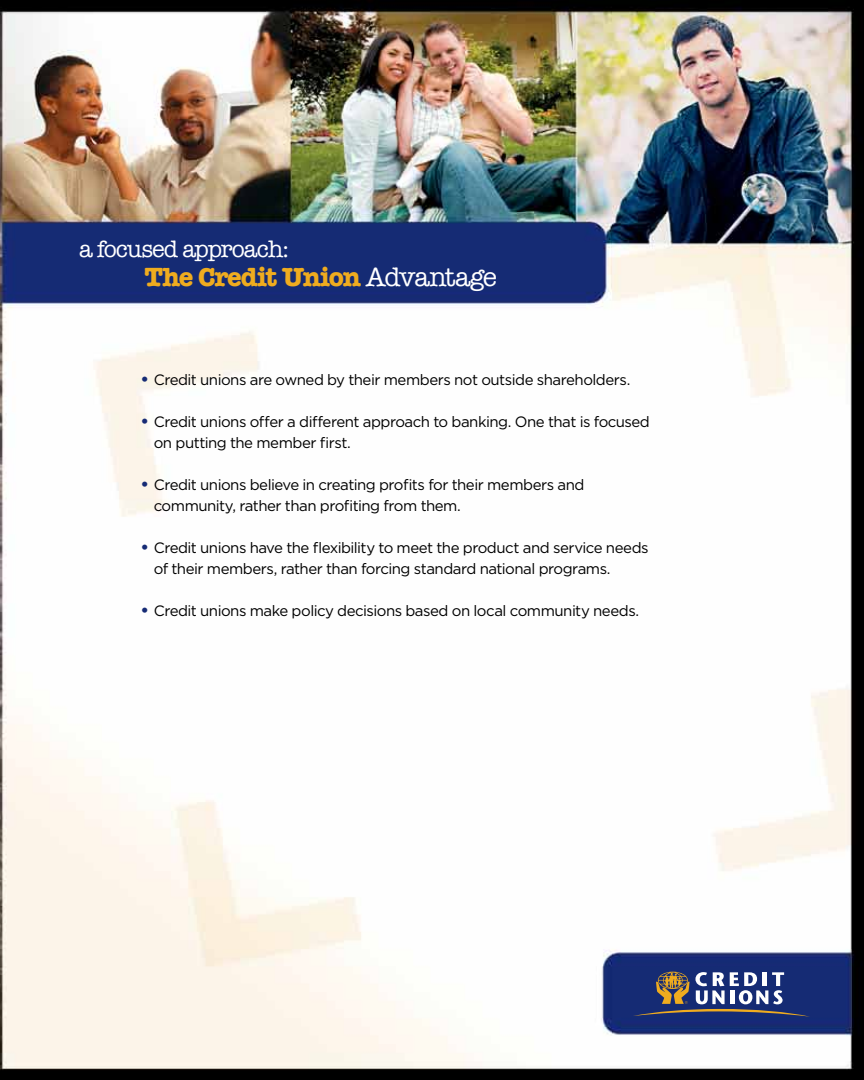
<style>
.page{position:relative;width:864px;height:1080px;background:#fff}
.page>*{position:absolute;margin:0;border:0;box-sizing:border-box;transform-origin:0 0}
.t1{font:700 27px "American Typewriter";letter-spacing:-.045em;color:#efac1f}
.t2{font:24px "American Typewriter";letter-spacing:-.04em;color:#fff}
.t3{font:15px/21px "Gotham";letter-spacing:-.035em;color:#000}
.s1{font-weight:400;color:#fff}
.s2{font-size:19.5px;color:#162b75}
</style>
<div class="page">
<img style="left:0;top:0;width:864px;height:1080px">
<svg style="left:633px;top:972px;width:177px;height:45px;background:#4f587f"></svg>
<h2 class="t2" style="left:79px;top:235px;width:211px">a focused approach:</h2>
<h1 class="t1" style="left:144px;top:260px;width:354px">The Credit Union <span class="s1">Advantage</span></h1>
<p class="t3" style="left:140px;top:368px;width:492px"><span class="s2">•</span> Credit unions are owned by their members not outside shareholders.</p>
<p class="t3" style="left:154px;top:410px;width:498px;text-indent:-14px"><span class="s2">•</span> Credit unions offer a different approach to banking. One that is focused on putting the member first.</p>
<p class="t3" style="left:154px;top:473px;width:432px;text-indent:-14px"><span class="s2">•</span> Credit unions believe in creating profits for their members and community, rather than profiting from them.</p>
<p class="t3" style="left:154px;top:536px;width:496px;text-indent:-14px"><span class="s2">•</span> Credit unions have the flexibility to meet the product and service needs of their members, rather than forcing standard national programs.</p>
<p class="t3" style="left:140px;top:599px;width:501px"><span class="s2">•</span> Credit unions make policy decisions based on local community needs.</p>
</div>
